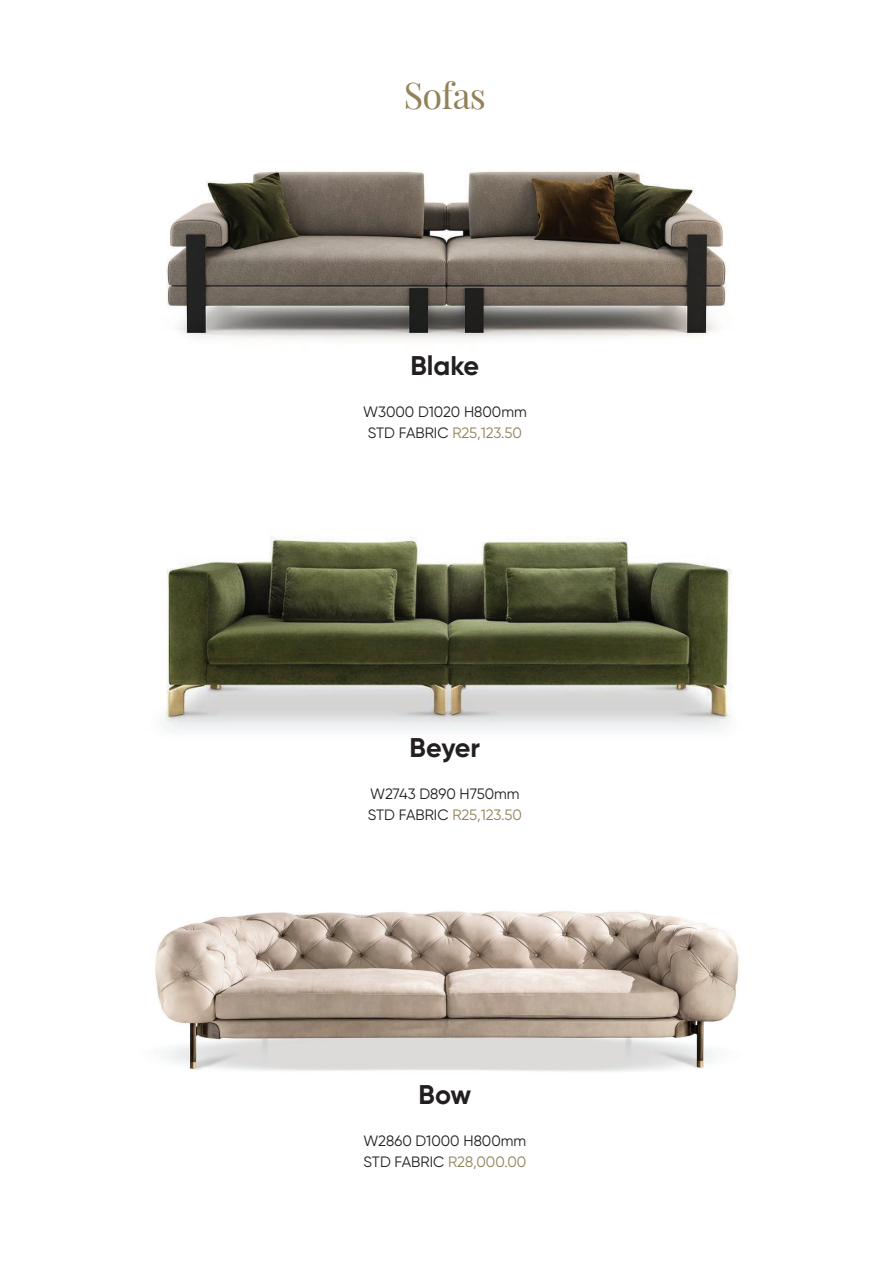
<style>
.page{position:relative;width:893px;height:1263px;background:#fff}
.page>*{position:absolute;margin:0;border:0;box-sizing:border-box;transform-origin:0 0}
.t1{font:36px "Playfair Display";letter-spacing:-.02em;color:#92825a}
.t2{font:700 27px "Gilroy";color:#231f20}
.t3{font:15px/21px "Gilroy";color:#231f20}
.s1{color:#92825a}
</style>
<div class="page">
<img style="left:155px;top:911px;width:584px;height:161px">
<img style="left:165px;top:537px;width:567px;height:194px">
<img style="left:167px;top:170px;width:559px;height:169px">
<h1 class="t1" style="left:404px;top:67px;width:84px">Sofas</h1>
<h2 class="t2" style="left:411px;top:348px;width:70px">Blake</h2>
<p class="t3" style="left:363px;top:401px;width:165px;text-align:center">W3000 D1020 H800mm<br>STD FABRIC <span class="s1">R25,123.50</span></p>
<h2 class="t2" style="left:410px;top:730px;width:72px">Beyer</h2>
<p class="t3" style="left:368px;top:783px;width:156px">W2743 D890 H750mm<br>STD FABRIC <span class="s1">R25,123.50</span></p>
<h2 class="t2" style="left:418px;top:1077px;width:54px">Bow</h2>
<p class="t3" style="left:364px;top:1130px;width:164px">W2860 D1000 H800mm<br>STD FABRIC <span class="s1">R28,000.00</span></p>
</div>
